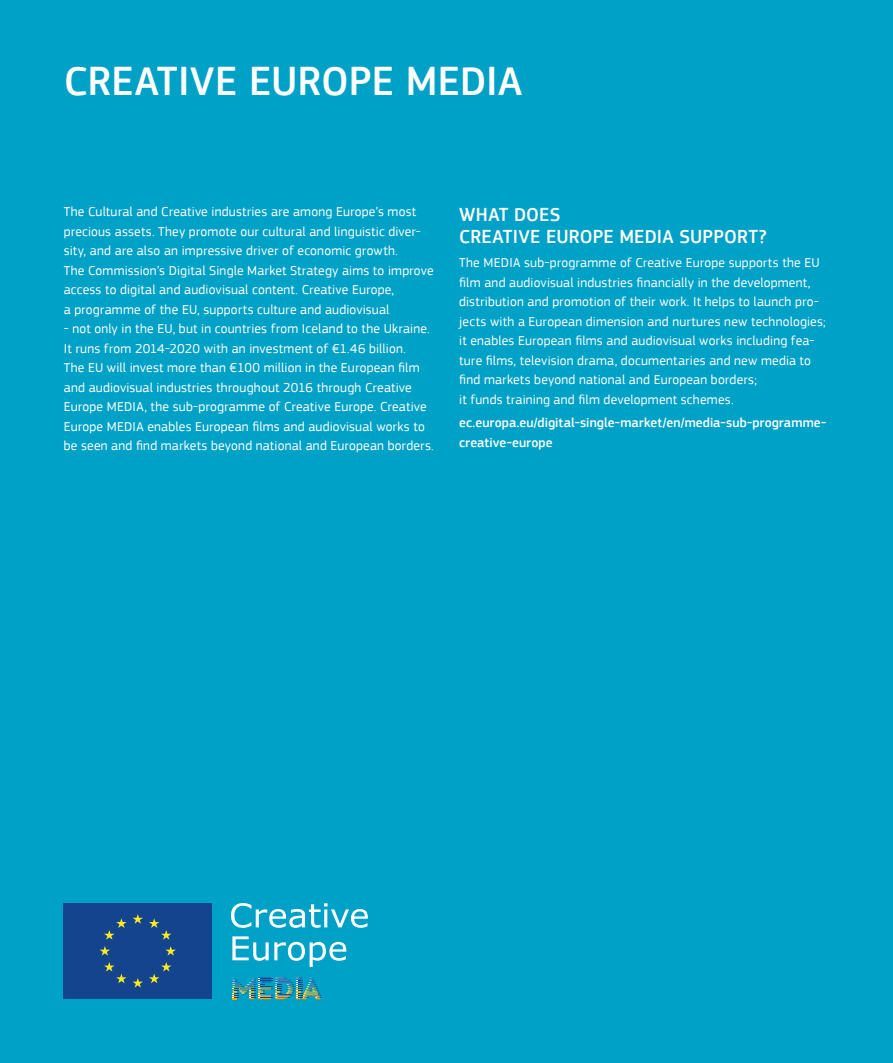
<style>
.page{position:relative;width:893px;height:1063px;background:#00a1c6}
.page>*{position:absolute;margin:0;border:0;box-sizing:border-box;transform-origin:0 0}
.t1{font:500 42px "PF Square Sans Pro";letter-spacing:.005em;color:#fff}
.t2{font:500 19.5px/22.5px "PF Square Sans Pro";letter-spacing:.01em;color:#fff}
.t3{font:13.5px/19.5px "PF Square Sans Pro";letter-spacing:.015em;color:#fff}
.t4{font:500 13.5px/19.5px "PF Square Sans Pro";letter-spacing:.005em;color:#fff}
</style>
<div class="page">
<div style="left:64px;top:903px;width:148px;height:96px;background:#14448d"></div>
<svg style="left:133px;top:914px;width:10px;height:10px"></svg>
<svg style="left:133px;top:978px;width:10px;height:10px"></svg>
<svg style="left:104px;top:918px;width:23px;height:22px"></svg>
<svg style="left:100px;top:946px;width:10px;height:10px"></svg>
<svg style="left:104px;top:962px;width:23px;height:21px"></svg>
<svg style="left:149px;top:918px;width:22px;height:22px"></svg>
<svg style="left:165px;top:946px;width:11px;height:10px"></svg>
<svg style="left:149px;top:962px;width:23px;height:21px"></svg>
<svg style="left:231px;top:903px;width:137px;height:25px"></svg>
<svg style="left:232px;top:936px;width:114px;height:31px"></svg>
<svg style="left:233px;top:977px;width:89px;height:23px"></svg>
<h1 class="t1" style="left:64px;top:57px;width:460px">CREATIVE EUROPE MEDIA</h1>
<p class="t3" style="left:64px;top:202px;width:371px">The Cultural and Creative industries are among Europe’s most precious assets. They promote our cultural and linguistic diver&shy;sity, and are also an impressive driver of economic growth.<br>The Commission’s Digital Single Market Strategy aims to improve access to digital and audiovisual content. Creative Europe,<br>a programme of the EU, supports culture and audiovisual</p>
<p class="t3" style="left:64px;top:319px;width:371px">- not only in the EU, but in countries from Iceland to the Ukraine.<br>It runs from 2014-2020 with an investment of €1.46 billion.<br>The EU will invest more than €100 million in the European film and audiovisual industries throughout 2016 through Creative Europe MEDIA, the sub-programme of Creative Europe. Creative Europe MEDIA enables European films and audiovisual works to be seen and find markets beyond national and European borders.</p>
<h2 class="t2" style="left:459px;top:204px;width:309px">WHAT DOES<br>CREATIVE EUROPE MEDIA SUPPORT?</h2>
<p class="t3" style="left:459px;top:253px;width:368px">The MEDIA sub-programme of Creative Europe supports the EU film and audiovisual industries financially in the development, distribution and promotion of their work. It helps to launch pro&shy;jects with a European dimension and nurtures new technologies; it enables European films and audiovisual works including fea&shy;ture films, television drama, documentaries and new media to find markets beyond national and European borders;<br>it funds training and film development schemes.</p>
<p class="t4" style="left:459px;top:413px;width:368px">ec.europa.eu/digital-single-market/en/media-sub-programme&shy;creative-europe</p>
</div>
